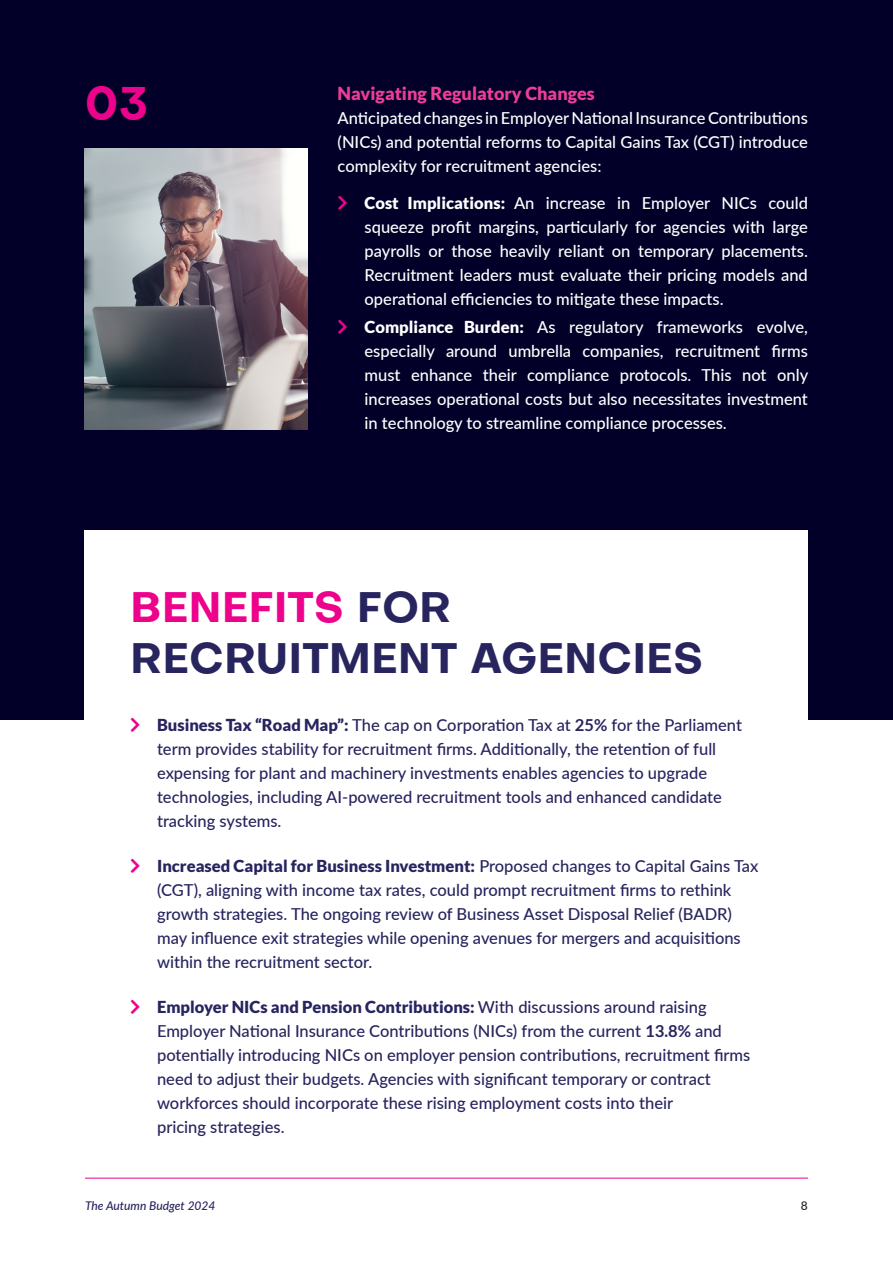
<style>
.page{position:relative;width:893px;height:1263px;background:#fff}
.page>*{position:absolute;margin:0;border:0;box-sizing:border-box;transform-origin:0 0}
.Main_Headline{font:700 45px "Objective";color:#ed028c}
.Main_Headline-2{font:700 42px/50.4px "Objective";color:#27245e}
.Body{font:900 18px "Lato";color:#ed3e97}
.t1{font:500 16.5px/24px "Lato";color:#27245e}
.Body-2{font:500 16.5px/24px "Lato";color:#fff;text-align:justify}
.t2{font:italic 500 12px "Lato";color:#27245e}
.t3{font:500 12px "Lato";color:#231f20}
.s1{font-weight:900}
.s2{color:#ed028c}
.s3{font-weight:700}
</style>
<div class="page">
<hr style="left:85px;top:1178px;width:723px;height:1px;background:#ed028c">
<div style="left:0;top:0;width:893px;height:719px;background:#020028"></div>
<div style="left:85px;top:531px;width:723px;height:603px;background:#fff"></div>
<img style="left:85px;top:149px;width:222px;height:280px">
<p class="Main_Headline" style="left:85px;top:70px;width:65px">03</p>
<p class="Body" style="left:338px;top:82px;width:259px">Navigating Regulatory Changes</p>
<p class="Body-2" style="left:338px;top:105px;width:472px">Anticipated changes in Employer National Insurance Contributions (NICs) and potential reforms to Capital Gains Tax (CGT) introduce complexity for recruitment agencies:</p>
<p class="Body-2" style="left:365px;top:190px;width:445px"><span class="s1">Cost Implications:</span> An increase in Employer NICs could squeeze profit margins, particularly for agencies with large payrolls or those heavily reliant on temporary placements.<br>Recruitment leaders must evaluate their pricing models and operational efficiencies to mitigate these impacts.</p>
<p class="Body-2" style="left:365px;top:315px;width:445px"><span class="s1">Compliance Burden:</span> As regulatory frameworks evolve, especially around umbrella companies, recruitment firms must enhance their compliance protocols. This not only increases operational costs but also necessitates investment in technology to streamline compliance processes.</p>
<p class="Main_Headline-2" style="left:130px;top:582px;width:575px"><span class="s2">BENEFITS</span> FOR<br>RECRUITMENT AGENCIES</p>
<p class="t1" style="left:157px;top:712px;width:586px"><span class="s1">Business Tax “Road Map”:</span> The cap on Corporation Tax at <span class="s3">25%</span> for the Parliament term provides stability for recruitment firms. Additionally, the retention of full expensing for plant and machinery investments enables agencies to upgrade technologies, including AI-powered recruitment tools and enhanced candidate tracking systems.</p>
<p class="t1" style="left:157px;top:853px;width:603px"><span class="s1">Increased Capital for Business Investment:</span> Proposed changes to Capital Gains Tax (CGT), aligning with income tax rates, could prompt recruitment firms to rethink growth strategies. The ongoing review of Business Asset Disposal Relief (BADR) may influence exit strategies while opening avenues for mergers and acquisitions within the recruitment sector.</p>
<p class="t1" style="left:157px;top:994px;width:595px"><span class="s1">Employer NICs and Pension Contributions:</span> With discussions around raising Employer National Insurance Contributions (NICs) from the current <span class="s3">13.8%</span> and potentially introducing NICs on employer pension contributions, recruitment firms need to adjust their budgets. Agencies with significant temporary or contract workforces should incorporate these rising employment costs into their<br>pricing strategies.</p>
<p class="t2" style="left:85px;top:1197px;width:132px">The Autumn Budget 2024</p>
<p class="t3" style="left:801px;top:1197px;width:8px">8</p>
</div>
